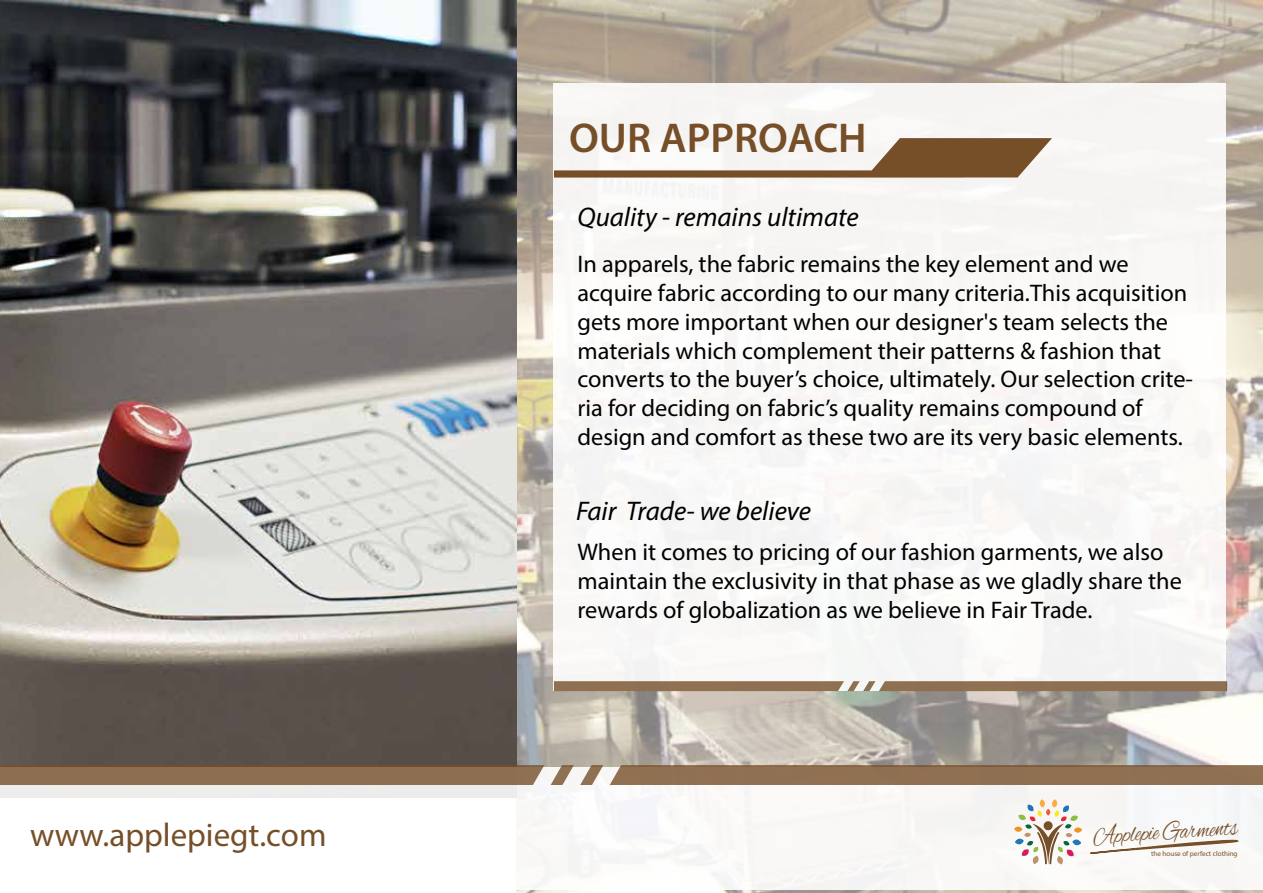
<style>
.page{position:relative;width:1263px;height:893px;background:#fff}
.page>*{position:absolute;margin:0;border:0;box-sizing:border-box;transform-origin:0 0}
.t1{font:600 41.85px "Myriad Pro";color:#764f29}
.t2{font:33px "Myriad Pro";color:#764f29}
.t3{font:27.45px "Alex Brush";color:#764f29;scale:.76 1}
.t4{font:italic 27px "Myriad Pro";color:#000}
.t5{font:24px/28.8px "Myriad Pro";color:#000100}
.t6{font:7.2px "Myriad Pro";color:#764f29}
</style>
<div class="page">
<img style="left:516px;top:0;width:747px;height:893px">
<div style="left:553px;top:83px;width:673px;height:608px;background:#f8f7f6"></div>
<svg style="left:554px;top:681px;width:673px;height:10px;background:#95785b"></svg>
<img style="left:0;top:0;width:516px;height:798px">
<svg style="left:554px;top:138px;width:498px;height:40px"></svg>
<div style="left:1px;top:767px;width:1262px;height:122px;background:#fff"></div>
<svg style="left:610px;top:765px;width:653px;height:20px;background:#8f7052"></svg>
<svg style="left:580px;top:765px;width:23px;height:20px"></svg>
<svg style="left:551px;top:765px;width:23px;height:20px"></svg>
<svg style="left:0;top:765px;width:544px;height:20px;background:#8b6c4e"></svg>
<svg style="left:1014px;top:799px;width:68px;height:65px"></svg>
<svg style="left:1090px;top:838px;width:150px;height:17px"></svg>
<h2 class="t2" style="left:30px;top:814px;width:298px">www.applepiegt.com</h2>
<h1 class="t1" style="left:569px;top:112px;width:299px">OUR APPROACH</h1>
<p class="t4" style="left:578px;top:201px;width:283px">Quality - remains ultimate</p>
<p class="t5" style="left:577px;top:249px;width:617px">In apparels, the fabric remains the key element and we acquire fabric according to our many criteria.This acquisition gets more important when our designer's team selects the materials which complement their patterns &amp; fashion that converts to the buyer’s choice, ultimately. Our selection crite&shy;ria for deciding on fabric’s quality remains compound of design and comfort as these two are its very basic elements.</p>
<p class="t4" style="left:576px;top:495px;width:237px">Fair Trade- we believe</p>
<p class="t5" style="left:577px;top:538px;width:606px">When it comes to pricing of our fashion garments, we also maintain the exclusivity in that phase as we gladly share the rewards of globalization as we believe in Fair Trade.</p>
<p class="t3" style="left:1093px;top:820px;width:191px;rotate:-3deg">Applepie Garments</p>
<p class="t6" style="left:1151px;top:849px;width:88px">the house of perfect clothing</p>
</div>
